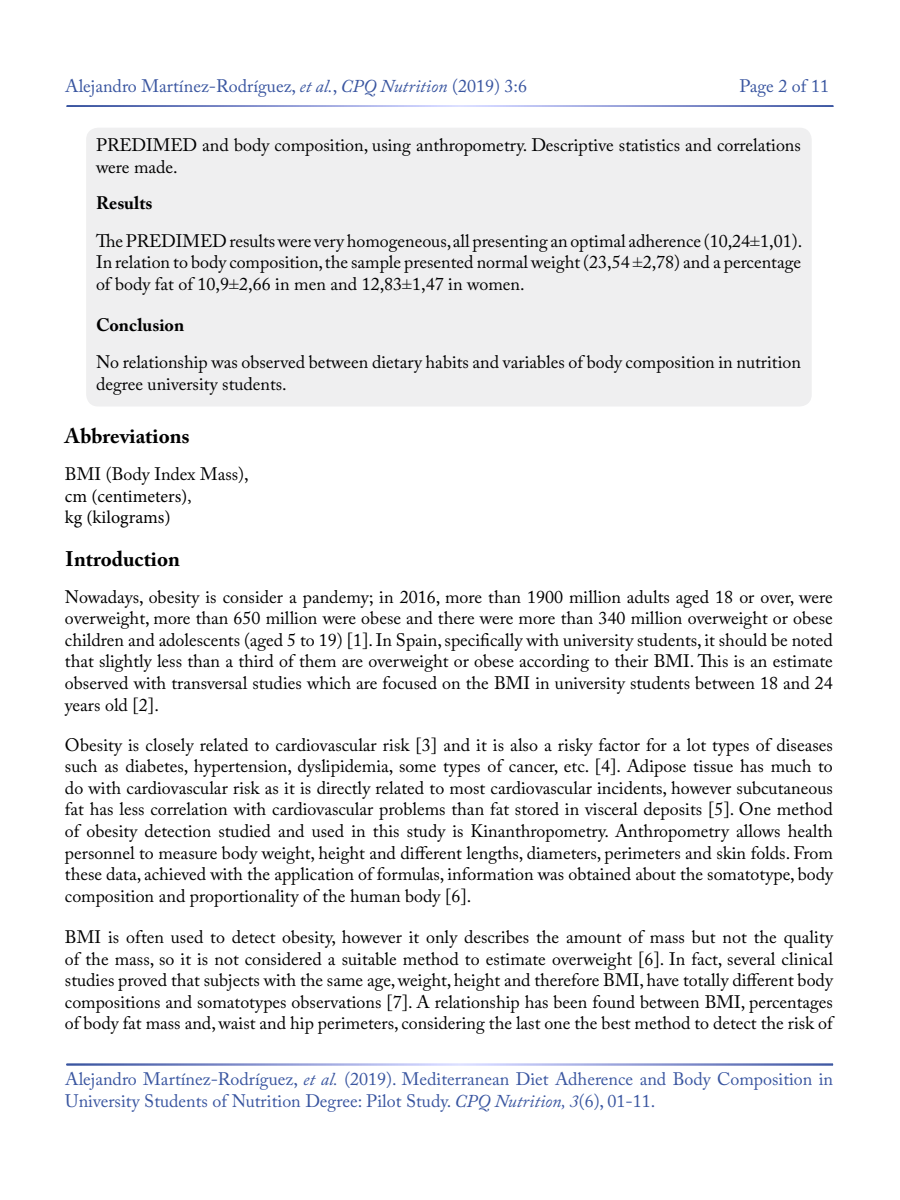
<style>
.page{position:relative;width:900px;height:1200px;background:#fff}
.page>*{position:absolute;margin:0;border:0;box-sizing:border-box;transform-origin:0 0}
.t1{font:700 21px "Adobe Caslon Pro";color:#000}
.t2{font:18px/21.6px "Adobe Caslon Pro";color:#000;text-align:justify}
.t3{font:18px/21.6px "Adobe Caslon Pro";color:#3955a0}
.t4{font:18px/21.6px "Minion Pro";color:#000}
.t5{font:700 18px "Adobe Caslon Pro";color:#000}
.s1{font-style:italic}
.s2{font-family:"Times New Roman"}
</style>
<div class="page">
<div style="left:86px;top:128px;width:726px;height:279px;background:#efeff0;border-radius:12px"></div>
<p class="t3" style="left:65px;top:75px;width:463px">Alejandro Martínez-Rodríguez, <span class="s1">et al.</span>, <span class="s1">CPQ Nutrition</span> (2019) 3:6</p>
<p class="t3" style="left:740px;top:75px;width:91px">Page 2 of 11</p>
<p class="t2" style="left:96px;top:134px;width:706px">PREDIMED and body composition, using anthropometry. Descriptive statistics and correlations were made.</p>
<p class="t5" style="left:96px;top:192px;width:58px">Results</p>
<p class="t2" style="left:96px;top:230px;width:708px">The PREDIMED results were very homogeneous, all presenting an optimal adherence (10,24<span class="s2">±</span>1,01).<br>In relation to body composition, the sample presented normal weight (23,54 <span class="s2">±</span>2,78) and a percentage of body fat of 10,9<span class="s2">±</span>2,66 in men and 12,83<span class="s2">±</span>1,47 in women.</p>
<p class="t5" style="left:96px;top:314px;width:90px">Conclusion</p>
<p class="t2" style="left:96px;top:351px;width:706px">No relationship was observed between dietary habits and variables of body composition in nutrition degree university students.</p>
<p class="t1" style="left:65px;top:424px;width:126px">Abbreviations</p>
<p class="t2" style="left:65px;top:463px;width:185px">BMI (Body Index Mass),</p>
<p class="t4" style="left:65px;top:485px;width:128px">cm (centimeters), kg (kilograms)</p>
<p class="t1" style="left:65px;top:546px;width:116px">Introduction</p>
<p class="t2" style="left:65px;top:586px;width:770px">Nowadays, obesity is consider a pandemy; in 2016, more than 1900 million adults aged 18 or over, were overweight, more than 650 million were obese and there were more than 340 million overweight or obese children and adolescents (aged 5 to 19) [1]. In Spain, specifically with university students, it should be noted that slightly less than a third of them are overweight or obese according to their BMI. This is an estimate observed with transversal studies which are focused on the BMI in university students between 18 and 24 years old [2].</p>
<p class="t2" style="left:65px;top:734px;width:770px">Obesity is closely related to cardiovascular risk [3] and it is also a risky factor for a lot types of diseases such as diabetes, hypertension, dyslipidemia, some types of cancer, etc. [4]. Adipose tissue has much to do with cardiovascular risk as it is directly related to most cardiovascular incidents, however subcutaneous fat has less correlation with cardiovascular problems than fat stored in visceral deposits [5]. One method of obesity detection studied and used in this study is Kinanthropometry. Anthropometry allows health personnel to measure body weight, height and different lengths, diameters, perimeters and skin folds. From these data, achieved with the application of formulas, information was obtained about the somatotype, body composition and proportionality of the human body [6].</p>
<p class="t2" style="left:65px;top:926px;width:769px">BMI is often used to detect obesity, however it only describes the amount of mass but not the quality of the mass, so it is not considered a suitable method to estimate overweight [6]. In fact, several clinical studies proved that subjects with the same age, weight, height and therefore BMI, have totally different body compositions and somatotypes observations [7]. A relationship has been found between BMI, percentages of body fat mass and, waist and hip perimeters, considering the last one the best method to detect the risk of</p>
<p class="t3" style="left:65px;top:1068px;width:769px">Alejandro Martínez-Rodríguez, <span class="s1">et al.</span> (2019). Mediterranean Diet Adherence and Body Composition in<br>University Students of Nutrition Degree: Pilot Study. <span class="s1">CPQ Nutrition, 3</span>(6), 01-11.</p>
</div>
